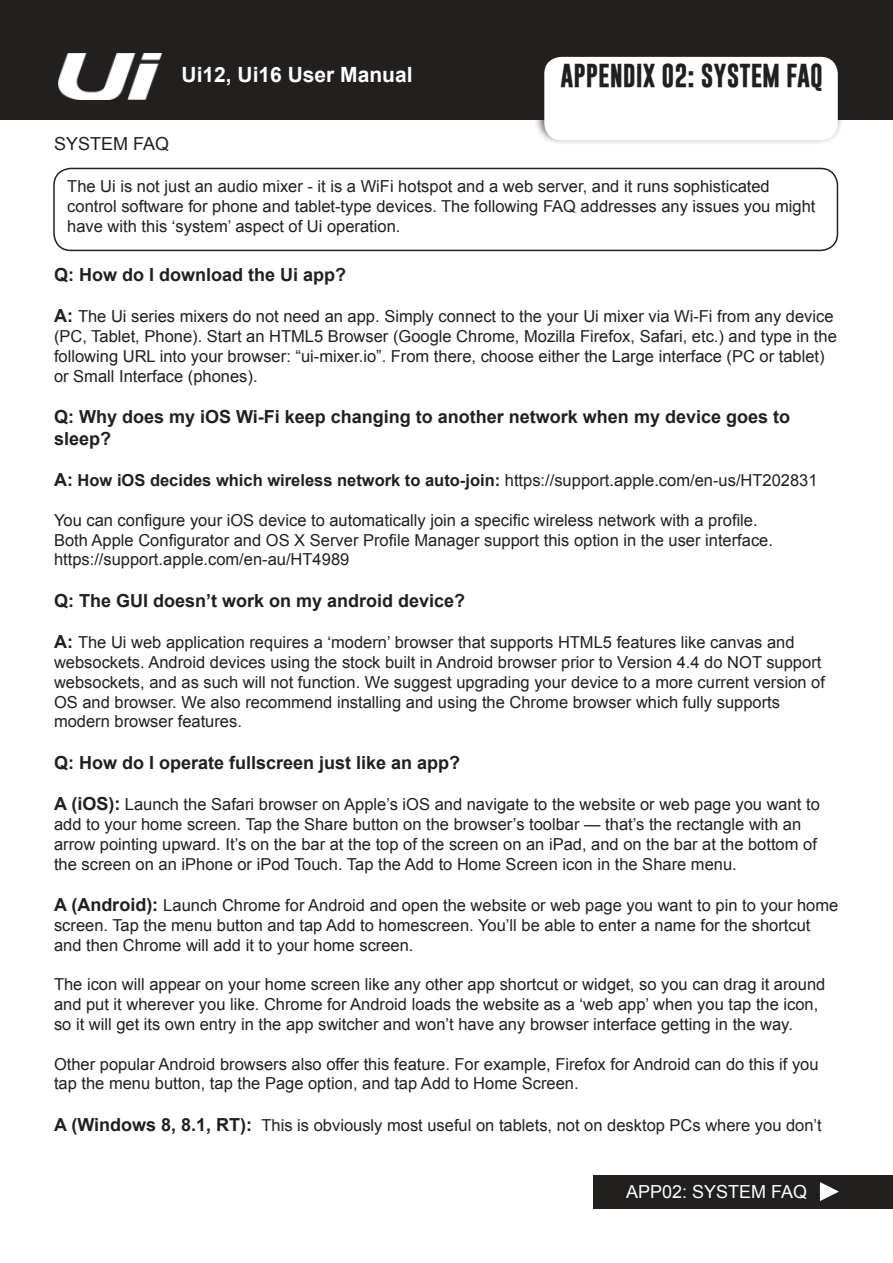
<style>
.page{position:relative;width:893px;height:1263px;background:#fff}
.page>*{position:absolute;margin:0;border:0;box-sizing:border-box;transform-origin:0 0}
.t1{font:700 24px "Gobold";color:#221f1f}
.t2{font:700 21px "Arial";color:#fff}
.t3{font:700 18px/21.6px "Arial";color:#221f1f}
.t4{font:18px "Arial";color:#fff}
.t5{font:18px "Arial";color:#221f1f}
.t6{font:16.5px/19.8px "Arial";color:#221f1f}
.t7{font:700 16.5px "Arial";color:#221f1f}
.s1{font-weight:700;font-size:18px}
.s2{font-size:18px}
.s3{font-weight:400}
</style>
<div class="page">
<div style="left:0;top:0;width:893px;height:119px;background:#221f1f"></div>
<div style="left:593px;top:1175px;width:300px;height:34px;background:#221f1f"></div>
<div style="left:533px;top:45px;width:310px;height:100px;background:#221f1f;opacity:.75"></div>
<div style="left:544px;top:57px;width:294px;height:83px;background:#fff;border-radius:17px"></div>
<svg style="left:820px;top:1182px;width:19px;height:19px"></svg>
<img style="left:59px;top:54px;width:103px;height:46px">
<div style="left:53px;top:168px;width:785px;height:83px;border:2px solid #221f1f;border-radius:17px"></div>
<p class="t2" style="left:182px;top:60px;width:233px">Ui12, Ui16 User Manual</p>
<h1 class="t1" style="left:560px;top:63px;width:264px">APPENDIX 02: SYSTEM FAQ</h1>
<p class="t5" style="left:54px;top:137px;width:117px">SYSTEM FAQ</p>
<p class="t6" style="left:67px;top:178px;width:750px">The Ui is not just an audio mixer - it is a WiFi hotspot and a web server, and it runs sophisticated control software for phone and tablet-type devices. The following FAQ addresses any issues you might have with this ‘system’ aspect of Ui operation.</p>
<p class="t3" style="left:54px;top:264px;width:294px">Q: How do I download the Ui app?</p>
<p class="t6" style="left:54px;top:308px;width:784px"><span class="s1">A:</span> The Ui series mixers do not need an app. Simply connect to the your Ui mixer via Wi-Fi from any device (PC, Tablet, Phone). Start an HTML5 Browser (Google Chrome, Mozilla Firefox, Safari, etc.) and type in the following URL into your browser: “ui-mixer.io”. From there, choose either the Large interface (PC or tablet) or Small Interface (phones).</p>
<p class="t3" style="left:54px;top:406px;width:738px">Q: Why does my iOS Wi-Fi keep changing to another network when my device goes to sleep?</p>
<p class="t7" style="left:54px;top:469px;width:765px"><span class="s2">A:</span> How iOS decides which wireless network to auto-join: <span class="s3">https://support.apple.com/en-us/HT202831</span></p>
<p class="t6" style="left:54px;top:510px;width:720px">You can configure your iOS device to automatically join a specific wireless network with a profile.<br>Both Apple Configurator and OS X Server Profile Manager support this option in the user interface. https://support.apple.com/en-au/HT4989</p>
<p class="t3" style="left:54px;top:590px;width:413px">Q: The GUI doesn’t work on my android device?</p>
<p class="t6" style="left:54px;top:634px;width:772px"><span class="s1">A:</span> The Ui web application requires a ‘modern’ browser that supports HTML5 features like canvas and websockets. Android devices using the stock built in Android browser prior to Version 4.4 do NOT support websockets, and as such will not function. We suggest upgrading your device to a more current version of OS and browser. We also recommend installing and using the Chrome browser which fully supports modern browser features.</p>
<p class="t3" style="left:54px;top:752px;width:408px">Q: How do I operate fullscreen just like an app?</p>
<p class="t6" style="left:54px;top:796px;width:767px"><span class="s1">A (iOS):</span> Launch the Safari browser on Apple’s iOS and navigate to the website or web page you want to add to your home screen. Tap the Share button on the browser’s toolbar — that’s the rectangle with an arrow pointing upward. It’s on the bar at the top of the screen on an iPad, and on the bar at the bottom of the screen on an iPhone or iPod Touch. Tap the Add to Home Screen icon in the Share menu.</p>
<p class="t6" style="left:54px;top:897px;width:786px"><span class="s1">A (Android):</span> Launch Chrome for Android and open the website or web page you want to pin to your home screen. Tap the menu button and tap Add to homescreen. You’ll be able to enter a name for the shortcut and then Chrome will add it to your home screen.</p>
<p class="t6" style="left:54px;top:976px;width:773px">The icon will appear on your home screen like any other app shortcut or widget, so you can drag it around and put it wherever you like. Chrome for Android loads the website as a ‘web app’ when you tap the icon, so it will get its own entry in the app switcher and won’t have any browser interface getting in the way.</p>
<p class="t6" style="left:54px;top:1055px;width:766px">Other popular Android browsers also offer this feature. For example, Firefox for Android can do this if you tap the menu button, tap the Page option, and tap Add to Home Screen.</p>
<p class="t6" style="left:54px;top:1116px;width:769px"><span class="s1">A (Windows 8, 8.1, RT):</span> This is obviously most useful on tablets, not on desktop PCs where you don’t</p>
<p class="t4" style="left:626px;top:1185px;width:183px">APP02: SYSTEM FAQ</p>
</div>
